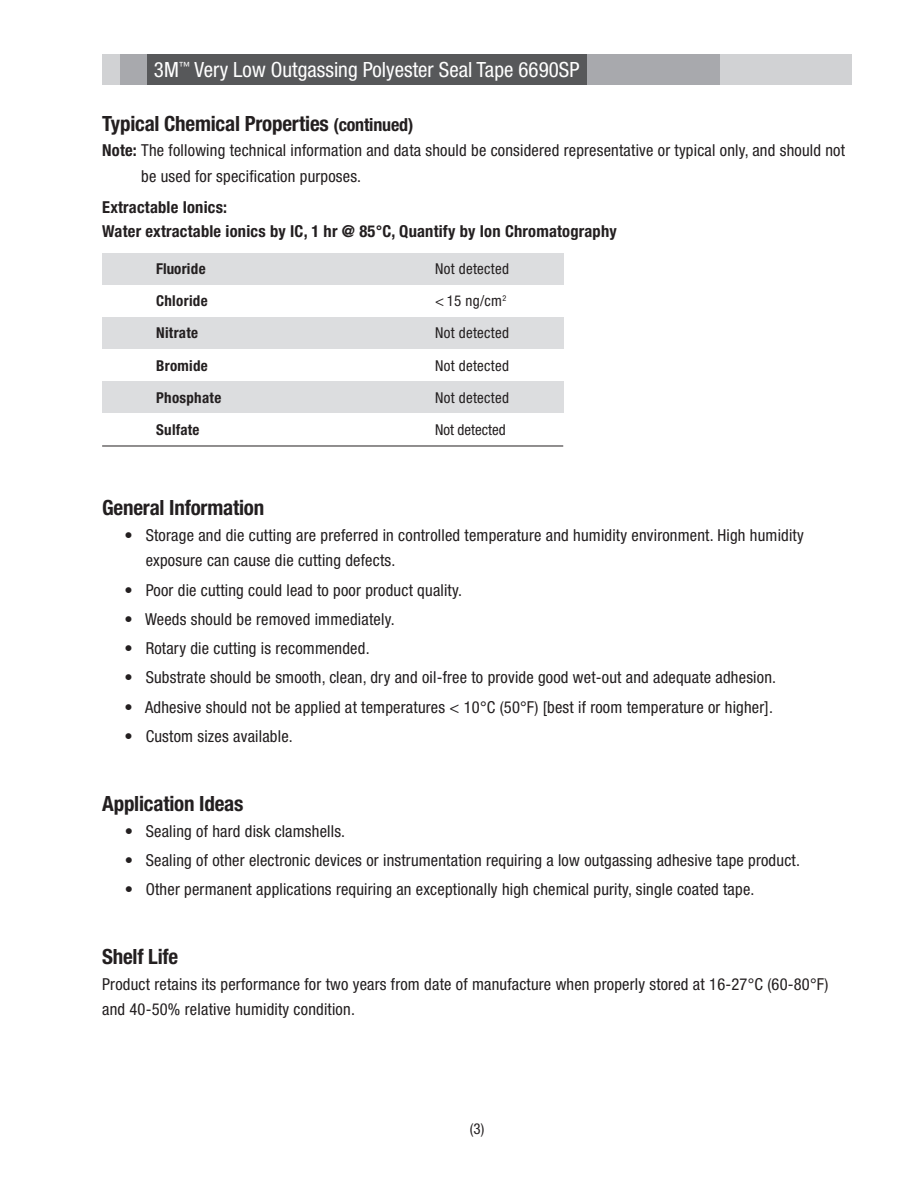
<style>
.page{position:relative;width:918px;height:1188px;background:#fff}
.page>*{position:absolute;margin:0;border:0;box-sizing:border-box;transform-origin:0 0}
.t1{font:700 condensed 21px "Helvetica Neue LT Std";letter-spacing:-.01em;color:#231f20}
.t2{font:condensed 21px "Helvetica Neue LT Std";color:#fff}
.t3{font:condensed 16.5px/25.5px "Helvetica Neue LT Std";letter-spacing:.01em;color:#231f20}
.t4{font:700 condensed 16.5px "Helvetica Neue LT Std";letter-spacing:.01em;color:#231f20}
.t5{font:condensed 15px "Helvetica Neue LT Std";letter-spacing:.02em;color:#231f20}
.t6{font:700 condensed 15px "Helvetica Neue LT Std";letter-spacing:.02em;color:#231f20}
.t7{font:condensed 15px "Helvetica Neue LT Std";color:#231f20}
.s1{font-size:18px}
.s2{font-weight:700}
</style>
<div class="page">
<div style="left:102px;top:253px;width:461px;height:31px;background:#dcdddf"></div>
<div style="left:102px;top:317px;width:461px;height:31px;background:#dcdddf"></div>
<div style="left:102px;top:381px;width:461px;height:32px;background:#dcdddf"></div>
<hr style="left:102px;top:446px;width:461px;height:1px;background:#231f20">
<div style="left:719px;top:54px;width:133px;height:30px;background:#d1d2d4"></div>
<div style="left:586px;top:54px;width:133px;height:30px;background:#a8a9ad"></div>
<div style="left:102px;top:54px;width:18px;height:30px;background:#d1d2d4"></div>
<div style="left:120px;top:54px;width:27px;height:30px;background:#a8a9ad"></div>
<div style="left:147px;top:54px;width:440px;height:30px;background:#57585a"></div>
<p class="t2" style="left:154px;top:57px;width:427px">3M<sup>™</sup> Very Low Outgassing Polyester Seal Tape 6690SP</p>
<p class="t1" style="left:102px;top:111px;width:313px">Typical Chemical Properties <span class="s1">(continued)</span></p>
<p class="t3" style="left:141px;top:138px;width:705px;text-indent:-39px"><span class="s2">Note:</span> The following technical information and data should be considered representative or typical only, and should not be used for specification purposes.</p>
<p class="t4" style="left:102px;top:197px;width:127px">Extractable Ionics:</p>
<p class="t4" style="left:102px;top:221px;width:516px">Water extractable ionics by IC, 1 hr @ 85°C, Quantify by Ion Chromatography</p>
<p class="t6" style="left:156px;top:259px;width:51px">Fluoride</p>
<p class="t5" style="left:435px;top:260px;width:75px">Not detected</p>
<p class="t6" style="left:156px;top:292px;width:53px">Chloride</p>
<p class="t5" style="left:435px;top:292px;width:73px">&lt; 15 ng/cm<sup>2</sup></p>
<p class="t6" style="left:156px;top:324px;width:44px">Nitrate</p>
<p class="t5" style="left:435px;top:324px;width:75px">Not detected</p>
<p class="t6" style="left:156px;top:356px;width:53px">Bromide</p>
<p class="t5" style="left:435px;top:357px;width:75px">Not detected</p>
<p class="t6" style="left:156px;top:388px;width:67px">Phosphate</p>
<p class="t5" style="left:435px;top:389px;width:75px">Not detected</p>
<p class="t6" style="left:156px;top:421px;width:45px">Sulfate</p>
<p class="t7" style="left:435px;top:421px;width:72px">Not detected</p>
<p class="t1" style="left:102px;top:495px;width:164px">General Information</p>
<p class="t3" style="left:146px;top:522px;width:660px;text-indent:-21px">• Storage and die cutting are preferred in controlled temperature and humidity environment. High humidity exposure can cause die cutting defects.</p>
<p class="t3" style="left:125px;top:577px;width:339px">• Poor die cutting could lead to poor product quality.</p>
<p class="t3" style="left:125px;top:606px;width:271px">• Weeds should be removed immediately.</p>
<p class="t3" style="left:125px;top:635px;width:246px">• Rotary die cutting is recommended.</p>
<p class="t3" style="left:125px;top:665px;width:653px">• Substrate should be smooth, clean, dry and oil-free to provide good wet-out and adequate adhesion.</p>
<p class="t3" style="left:125px;top:694px;width:650px">• Adhesive should not be applied at temperatures &lt; 10°C (50°F) [best if room temperature or higher].</p>
<p class="t3" style="left:125px;top:723px;width:170px">• Custom sizes available.</p>
<p class="t1" style="left:102px;top:791px;width:143px">Application Ideas</p>
<p class="t3" style="left:125px;top:818px;width:222px">• Sealing of hard disk clamshells.</p>
<p class="t3" style="left:125px;top:847px;width:677px">• Sealing of other electronic devices or instrumentation requiring a low outgassing adhesive tape product.</p>
<p class="t3" style="left:125px;top:877px;width:631px">• Other permanent applications requiring an exceptionally high chemical purity, single coated tape.</p>
<p class="t1" style="left:102px;top:944px;width:78px">Shelf Life</p>
<p class="t3" style="left:102px;top:971px;width:728px">Product retains its performance for two years from date of manufacture when properly stored at 16-27°C (60-80°F) and 40-50% relative humidity condition.</p>
<p class="t5" style="left:470px;top:1120px;width:16px">(3)</p>
</div>
